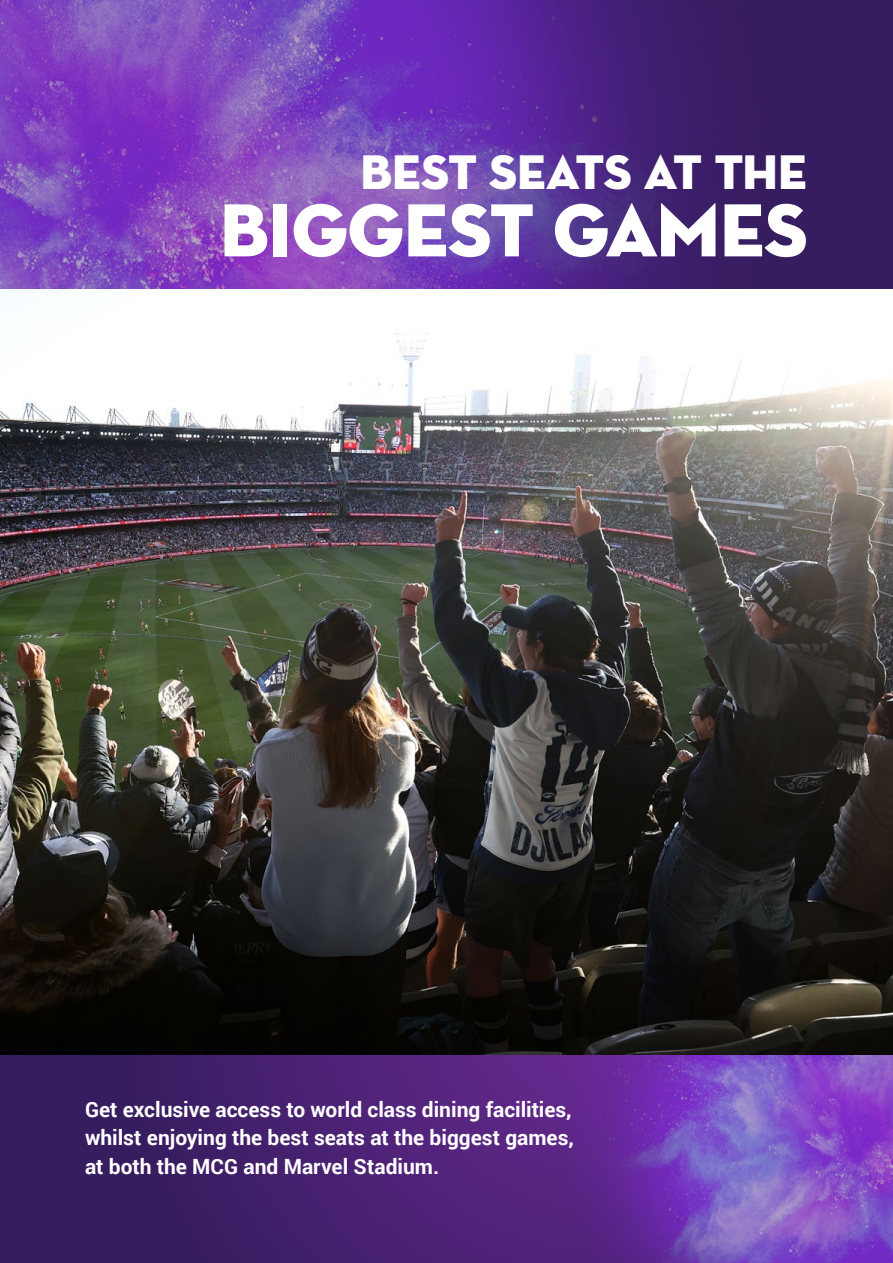
<style>
.page{position:relative;width:893px;height:1263px;background:#361d5f}
.page>*{position:absolute;margin:0;border:0;box-sizing:border-box;transform-origin:0 0}
.t1{font:76.5px "Neutra Disp Titling";letter-spacing:-.005em;color:#fff}
.t2{font:49.5px "Neutra Disp Titling";letter-spacing:-.01em;color:#fff}
.t3{font:700 21px/28.5px "Roboto";color:#fff;text-align:justify}
</style>
<div class="page">
<img style="left:0;top:0;width:699px;height:289px">
<svg style="left:115px;top:1054px;width:412px;height:209px"></svg>
<img style="left:527px;top:1054px;width:366px;height:209px">
<img style="left:0;top:289px;width:893px;height:765px">
<h2 class="t2" style="left:361px;top:141px;width:448px">BEST SEATS AT THE</h2>
<h1 class="t1" style="left:220px;top:182px;width:589px">BIGGEST GAMES</h1>
<p class="t3" style="left:85px;top:1094px;width:490px">Get exclusive access to world class dining facilities, whilst enjoying the best seats at the biggest games, at both the MCG and Marvel Stadium.</p>
</div>
